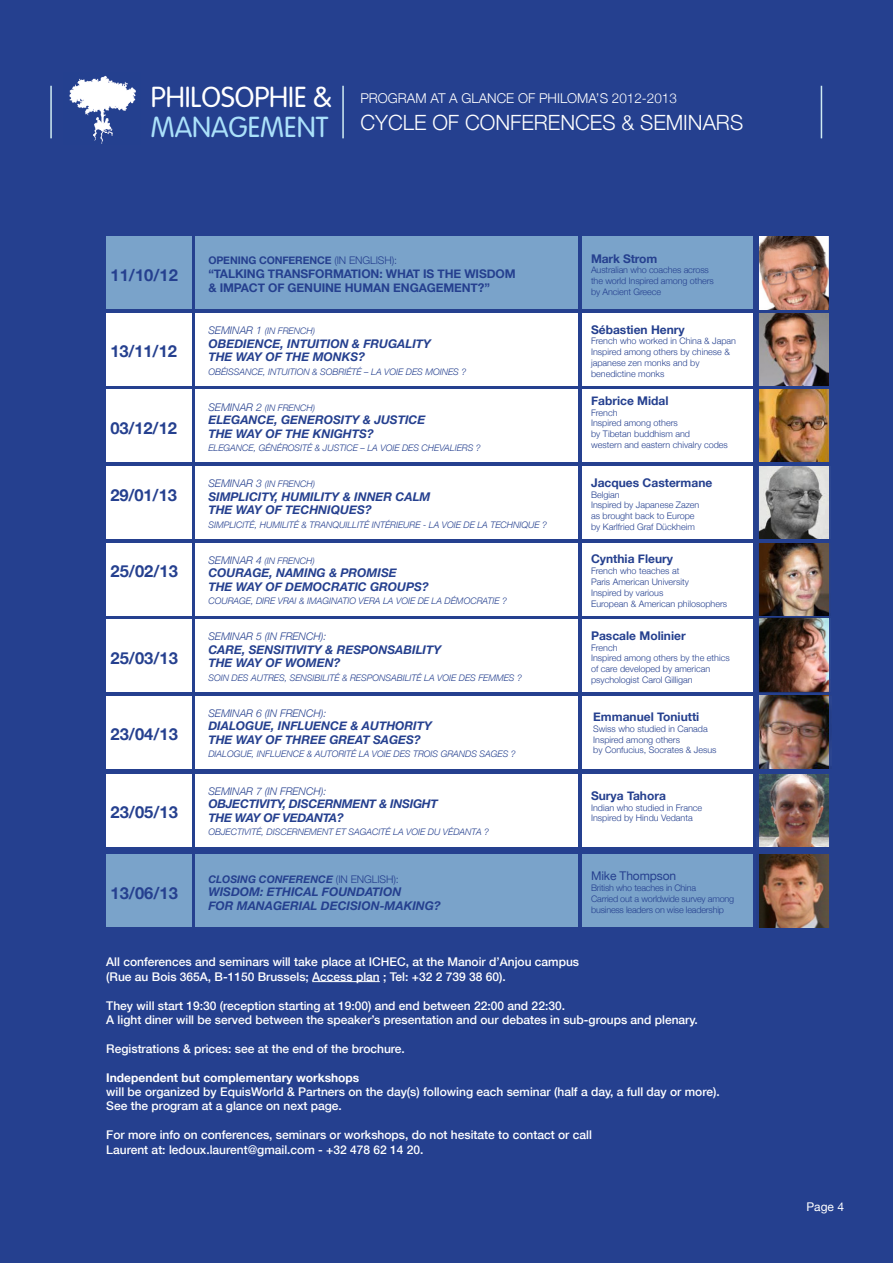
<style>
.page{position:relative;width:893px;height:1263px;background:#25408f}
.page>*{position:absolute;margin:0;border:0;box-sizing:border-box;transform-origin:0 0}
.t1{font:300 28.5px "VAG Rounded Std";color:#fff}
.t2{font:300 28.5px "VAG Rounded Std";color:#abe1fa}
.t3{font:300 21px "Helvetica Neue";color:#fff}
.t4{font:700 16.5px "Helvetica Neue";color:#25408f}
.t5{font:300 13.5px "Helvetica Neue";color:#fff}
.t6{font:500 12px/14.4px "Helvetica Neue";color:#fff}
.t7{font:italic 700 12px/13.5px "Helvetica Neue";color:#25408f}
.t8{font:700 12px/14.4px "Helvetica Neue";color:#25408f}
.t9{font:700 12px "Helvetica Neue";color:#fff}
.t10{font:12px "Helvetica Neue";letter-spacing:-.01em;color:#25408f}
.t11{font:12px "Helvetica Neue";color:#fff}
.t12{font:italic 300 10.5px "Helvetica Neue";color:#25408f}
.t13{font:700 10.5px "Helvetica Neue";letter-spacing:-.01em;color:#25408f}
.t14{font:italic 700 10.5px "Helvetica Neue";color:#25408f}
.t15{font:300 9px/10.8px "Helvetica Neue";color:#25408f}
.t16{font:italic 300 9px "Helvetica Neue";color:#25408f}
.s1{font-weight:300}
.s2{font-size:10.5px}
.s3{font-weight:300;font-style:normal}
</style>
<div class="page">
<div style="left:106px;top:237px;width:85px;height:72px;background:#7aa3ca"></div>
<div style="left:196px;top:237px;width:382px;height:72px;background:#7aa3ca"></div>
<div style="left:583px;top:237px;width:170px;height:72px;background:#7aa3ca"></div>
<div style="left:196px;top:313px;width:382px;height:73px;background:#fff"></div>
<div style="left:583px;top:313px;width:170px;height:73px;background:#fff"></div>
<div style="left:106px;top:390px;width:85px;height:72px;background:#fff"></div>
<div style="left:106px;top:313px;width:85px;height:73px;background:#fff"></div>
<div style="left:196px;top:390px;width:382px;height:72px;background:#fff"></div>
<div style="left:583px;top:390px;width:170px;height:72px;background:#fff"></div>
<div style="left:106px;top:466px;width:85px;height:73px;background:#fff"></div>
<div style="left:196px;top:466px;width:382px;height:73px;background:#fff"></div>
<div style="left:583px;top:466px;width:170px;height:73px;background:#fff"></div>
<div style="left:106px;top:543px;width:85px;height:72px;background:#fff"></div>
<div style="left:196px;top:543px;width:382px;height:72px;background:#fff"></div>
<div style="left:583px;top:543px;width:170px;height:72px;background:#fff"></div>
<div style="left:106px;top:619px;width:85px;height:73px;background:#fff"></div>
<div style="left:196px;top:619px;width:382px;height:73px;background:#fff"></div>
<div style="left:583px;top:619px;width:170px;height:73px;background:#fff"></div>
<div style="left:106px;top:696px;width:85px;height:72px;background:#fff"></div>
<div style="left:196px;top:696px;width:382px;height:72px;background:#fff"></div>
<div style="left:583px;top:696px;width:170px;height:72px;background:#fff"></div>
<div style="left:106px;top:774px;width:85px;height:72px;background:#fff"></div>
<div style="left:196px;top:774px;width:382px;height:72px;background:#fff"></div>
<div style="left:583px;top:774px;width:170px;height:72px;background:#fff"></div>
<div style="left:106px;top:855px;width:85px;height:72px;background:#7aa3ca"></div>
<div style="left:196px;top:855px;width:382px;height:72px;background:#7aa3ca"></div>
<div style="left:583px;top:855px;width:170px;height:72px;background:#7aa3ca"></div>
<hr style="left:312px;top:981px;width:68px;height:1px;background:#fff">
<img style="left:69px;top:75px;width:67px;height:69px">
<hr style="left:342px;top:86px;width:2px;height:52px;background:#d0ecf1">
<hr style="left:821px;top:86px;width:1px;height:52px;background:#d0ecf1">
<hr style="left:50px;top:86px;width:2px;height:52px;background:#d0ecf1">
<img style="left:759px;top:237px;width:70px;height:72px">
<img style="left:759px;top:313px;width:69px;height:72px">
<img style="left:759px;top:390px;width:70px;height:72px">
<img style="left:759px;top:466px;width:70px;height:73px">
<img style="left:759px;top:543px;width:70px;height:72px">
<img style="left:759px;top:618px;width:70px;height:74px">
<img style="left:759px;top:774px;width:70px;height:72px">
<img style="left:759px;top:855px;width:70px;height:72px">
<img style="left:760px;top:696px;width:69px;height:72px">
<h1 class="t1" style="left:151px;top:81px;width:183px">PHILOSOPHIE &amp;</h1>
<h1 class="t2" style="left:151px;top:111px;width:179px">MANAGEMENT</h1>
<h3 class="t5" style="left:360px;top:90px;width:318px">Program at a glance of PhiloMa’s 2012-2013</h3>
<h2 class="t3" style="left:360px;top:110px;width:384px">cycle of conferences &amp; seminars</h2>
<h3 class="t4" style="left:111px;top:265px;width:69px">11/10/12</h3>
<h3 class="t4" style="left:111px;top:341px;width:68px">13/11/12</h3>
<h3 class="t4" style="left:111px;top:418px;width:68px">03/12/12</h3>
<h3 class="t4" style="left:111px;top:484px;width:68px">29/01/13</h3>
<h3 class="t4" style="left:111px;top:561px;width:69px">25/02/13</h3>
<h3 class="t4" style="left:111px;top:647px;width:69px">25/03/13</h3>
<h3 class="t4" style="left:111px;top:724px;width:69px">23/04/13</h3>
<h3 class="t4" style="left:111px;top:802px;width:69px">23/05/13</h3>
<h3 class="t4" style="left:111px;top:883px;width:69px">13/06/13</h3>
<p class="t13" style="left:208px;top:253px;width:190px">Opening conference <span class="s1">(in English):</span></p>
<h3 class="t8" style="left:208px;top:266px;width:309px">“Talking transformation: what is the wisdom &amp; impact of genuine human engagement?”</h3>
<p class="t16" style="left:208px;top:326px;width:108px"><span class="s2">SEMINAR 1</span> (IN FRENCH)</p>
<h3 class="t7" style="left:208px;top:336px;width:224px">OBEDIENCE, INTUITION &amp; FRUGALITY<br>THE WAY OF THE MONKS?</h3>
<p class="t16" style="left:208px;top:366px;width:259px">OBÉISSANCE, INTUITION &amp; SOBRIÉTÉ – LA VOIE DES MOINES ?</p>
<p class="t16" style="left:208px;top:402px;width:108px"><span class="s2">SEMINAR 2</span> (IN FRENCH)</p>
<h3 class="t7" style="left:208px;top:413px;width:219px">ELEGANCE, GENEROSITY &amp; JUSTICE<br>THE WAY OF THE KNIGHTS?</h3>
<p class="t16" style="left:208px;top:443px;width:274px">ELEGANCE, GÉNÉROSITÉ &amp; JUSTICE – LA VOIE DES CHEVALIERS ?</p>
<p class="t16" style="left:208px;top:479px;width:108px"><span class="s2">SEMINAR 3</span> (IN FRENCH)</p>
<h3 class="t7" style="left:208px;top:489px;width:224px">SIMPLICITY, HUMILITY &amp; INNER CALM<br>THE WAY OF TECHNIQUES?</h3>
<p class="t16" style="left:208px;top:519px;width:340px">SIMPLICITÉ, HUMILITÉ &amp; TRANQUILLITÉ INTÉRIEURE - LA VOIE DE LA TECHNIQUE ?</p>
<p class="t16" style="left:208px;top:555px;width:108px"><span class="s2">SEMINAR 4</span> (IN FRENCH)</p>
<h3 class="t7" style="left:208px;top:566px;width:222px">CO URAGE, NAMING &amp; PROMISE<br>THE WAY OF DEMOCRATIC GROUPS?</h3>
<p class="t16" style="left:208px;top:596px;width:300px">CO URAGE, DIRE VRAI &amp; IMAGINATIO VERA LA VOIE DE LA DÉMOCRATIE ?</p>
<p class="t12" style="left:208px;top:630px;width:120px">SEMINAR 5 (IN FRENCH):</p>
<h3 class="t7" style="left:208px;top:642px;width:234px">CARE, SENSITIVITY &amp; RESPONSABILITY<br>THE WAY OF WOMEN?</h3>
<p class="t16" style="left:208px;top:672px;width:315px">SOIN DES AUTRES, SENSIBILITÉ &amp; RESPONSABILITÉ LA VOIE DES FEMMES ?</p>
<p class="t12" style="left:208px;top:707px;width:120px">SEMINAR 6 (IN FRENCH):</p>
<h3 class="t7" style="left:208px;top:719px;width:225px">DIALOGUE, INFLUENCE &amp; AUTHORITY<br>THE WAY OF THREE GREAT SAGES?</h3>
<p class="t16" style="left:208px;top:749px;width:309px">DIALOGUE, INFLUENCE &amp; AUTORITÉ LA VOIE DES TROIS GRANDS SAGES ?</p>
<p class="t12" style="left:208px;top:785px;width:120px">SEMINAR 7 (IN FRENCH):</p>
<h3 class="t7" style="left:208px;top:797px;width:17px">OBJECTIVITY</h3>
<h3 class="t7" style="left:283px;top:797px;width:16px">, DISCERNMENT</h3>
<h3 class="t7" style="left:379px;top:797px;width:20px">&amp; INSIGHT</h3>
<h3 class="t7" style="left:208px;top:810px;width:9px">THE</h3>
<h3 class="t7" style="left:235px;top:810px;width:10px">WAY</h3>
<h3 class="t7" style="left:263px;top:810px;width:28px">OFVEDANTA</h3>
<h3 class="t7" style="left:337px;top:810px;width:8px">?</h3>
<p class="t16" style="left:208px;top:827px;width:282px">OBJECTIVITÉ, DISCERNEMENT ET SAGACITÉ LA VOIE DU VÉDANTA ?</p>
<p class="t14" style="left:208px;top:872px;width:192px">CLOSING CONFERENCE <span class="s3">(in English):</span></p>
<h3 class="t7" style="left:208px;top:885px;width:234px">WISDOM: ETHICAL FOUNDATION<br>FOR MANAGERIAL DECISION-MAKING?</h3>
<h3 class="t8" style="left:591px;top:251px;width:68px">Mark Strom</h3>
<p class="t15" style="left:591px;top:264px;width:124px">Australian who coaches across the world Inspired among others by Ancient Greece</p>
<h3 class="t8" style="left:591px;top:322px;width:95px">Sébastien Henry</h3>
<p class="t15" style="left:591px;top:336px;width:147px">French who worked in China &amp; Japan<br>Inspired among others by chinese &amp; japanese zen monks and by benedictine monks</p>
<h3 class="t8" style="left:591px;top:393px;width:79px">Fabrice Midal</h3>
<p class="t15" style="left:591px;top:407px;width:138px">French<br>Inspired among others<br>by Tibetan buddhism and<br>western and eastern chivalry codes</p>
<h3 class="t8" style="left:591px;top:475px;width:123px">Jacques Castermane</h3>
<p class="t15" style="left:591px;top:489px;width:110px">Belgian<br>Inspired by Japanese Zazen as brought back to Europe by Karlfried Graf Dückheim</p>
<h3 class="t8" style="left:591px;top:551px;width:84px">Cynthia Fleury</h3>
<p class="t15" style="left:591px;top:565px;width:138px">French who teaches at<br>Paris American University<br>Inspired by various<br>European &amp; American philosophers</p>
<h3 class="t8" style="left:591px;top:628px;width:96px">Pascale Molinier</h3>
<p class="t15" style="left:591px;top:642px;width:140px">French<br>Inspired among others by the ethics of care developed by american psychologist Carol Gilligan</p>
<h3 class="t8" style="left:593px;top:709px;width:108px">Emmanuel Toniutti</h3>
<p class="t15" style="left:593px;top:723px;width:125px">Swiss who studied in Canada<br>Inspired among others<br>by Confucius, Socrates &amp; Jesus</p>
<h3 class="t8" style="left:591px;top:788px;width:76px">Surya Tahora</h3>
<p class="t15" style="left:591px;top:802px;width:113px">Indian who studied in France<br>Inspired by Hindu Vedanta</p>
<h3 class="t10" style="left:591px;top:869px;width:87px">Mike Thompson</h3>
<p class="t15" style="left:591px;top:882px;width:145px">British who teaches in China<br>Carried out a worldwide survey among business leaders on wise leadership</p>
<h3 class="t6" style="left:106px;top:955px;width:474px">All conferences and seminars will take place at ICHEC, at the Manoir d’Anjou campus (Rue au Bois 365A, B-1150 Brussels; Access plan ; Tel: +32 2 739 38 60).</h3>
<h3 class="t6" style="left:106px;top:998px;width:593px">They will start 19:30 (reception starting at 19:00) and end between 22:00 and 22:30.<br>A light diner will be served between the speaker’s presentation and our debates in sub-groups and plenary.</h3>
<h3 class="t6" style="left:106px;top:1041px;width:300px">Registrations &amp; prices: see at the end of the brochure.</h3>
<h3 class="t9" style="left:106px;top:1070px;width:255px">Independent but complementary workshops</h3>
<h3 class="t6" style="left:106px;top:1084px;width:615px">will be organized by EquisWorld &amp; Partners on the day(s) following each seminar (half a day, a full day or more).<br>See the program at a glance on next page.</h3>
<h3 class="t6" style="left:106px;top:1127px;width:487px">For more info on conferences, seminars or workshops, do not hesitate to contact or call<br>Laurent at: ledoux.laurent@gmail.com - +32 478 62 14 20.</h3>
<h3 class="t11" style="left:806px;top:1199px;width:39px">Page 4</h3>
</div>
